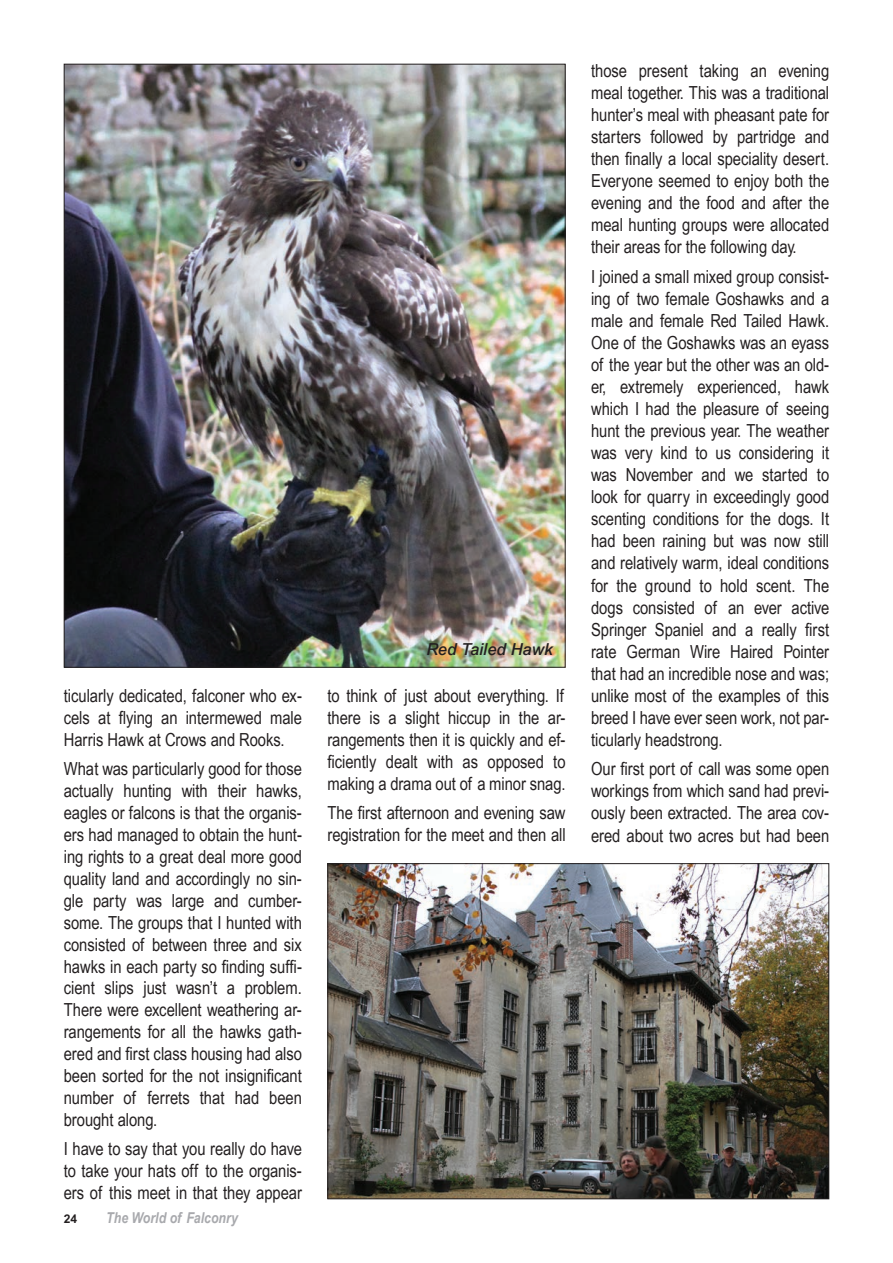
<style>
.page{position:relative;width:893px;height:1263px;background:#fff}
.page>*{position:absolute;margin:0;border:0;box-sizing:border-box;transform-origin:0 0}
.Bodytext{font:18px/22px "Arial MT Narrow";color:#231f20;text-align:justify}
.t1{font:italic 500 16.5px "Arial";color:#231f20}
.t2{font:italic 700 15px "Arial MT Narrow";color:#a8a9ad}
.t3{font:700 12px "Arial";color:#231f20}
</style>
<div class="page">
<img style="left:66px;top:66px;width:498px;height:600px">
<img style="left:329px;top:865px;width:498px;height:332px">
<p class="Bodytext" style="left:64px;top:685px;width:240px">ticularly dedicated, falconer who ex&shy;cels at flying an intermewed male Harris Hawk at Crows and Rooks.</p>
<p class="Bodytext" style="left:64px;top:758px;width:240px">What was particularly good for those actually hunting with their hawks, eagles or falcons is that the organis&shy;ers had managed to obtain the hunt&shy;ing rights to a great deal more good quality land and accordingly no sin&shy;gle party was large and cumber&shy;some. The groups that I hunted with consisted of between three and six hawks in each party so finding suffi&shy;cient slips just wasn’t a problem.<br>There were excellent weathering ar&shy;rangements for all the hawks gath&shy;ered and first class housing had also been sorted for the not insignificant number of ferrets that had been brought along.</p>
<p class="Bodytext" style="left:64px;top:1138px;width:240px">I have to say that you really do have to take your hats off to the organis&shy;ers of this meet in that they appear</p>
<p class="t3" style="left:64px;top:1211px;width:15px">24</p>
<p class="t2" style="left:106px;top:1208px;width:133px">The World of Falconry</p>
<p class="t1" style="left:426px;top:639px;width:128px">Red Tailed Hawk</p>
<p class="Bodytext" style="left:327px;top:685px;width:240px">to think of just about everything. If there is a slight hiccup in the ar&shy;rangements then it is quickly and ef&shy;ficiently dealt with as opposed to making a drama out of a minor snag.</p>
<p class="Bodytext" style="left:327px;top:802px;width:240px">The first afternoon and evening saw registration for the meet and then all</p>
<p class="Bodytext" style="left:591px;top:59px;width:240px">those present taking an evening meal together. This was a traditional hunter’s meal with pheasant pate for starters followed by partridge and then finally a local speciality desert.<br>Everyone seemed to enjoy both the evening and the food and after the meal hunting groups were allocated their areas for the following day.</p>
<p class="Bodytext" style="left:591px;top:265px;width:240px">I joined a small mixed group consist&shy;ing of two female Goshawks and a male and female Red Tailed Hawk.<br>One of the Goshawks was an eyass of the year but the other was an old&shy;er, extremely experienced, hawk which I had the pleasure of seeing hunt the previous year. The weather was very kind to us considering it was November and we started to look for quarry in exceedingly good scenting conditions for the dogs. It had been raining but was now still and relatively warm, ideal conditions for the ground to hold scent. The dogs consisted of an ever active Springer Spaniel and a really first rate German Wire Haired Pointer that had an incredible nose and was; unlike most of the examples of this breed I have ever seen work, not par&shy;ticularly headstrong.</p>
<p class="Bodytext" style="left:591px;top:758px;width:240px">Our first port of call was some open workings from which sand had previ&shy;ously been extracted. The area cov&shy;ered about two acres but had been</p>
</div>
